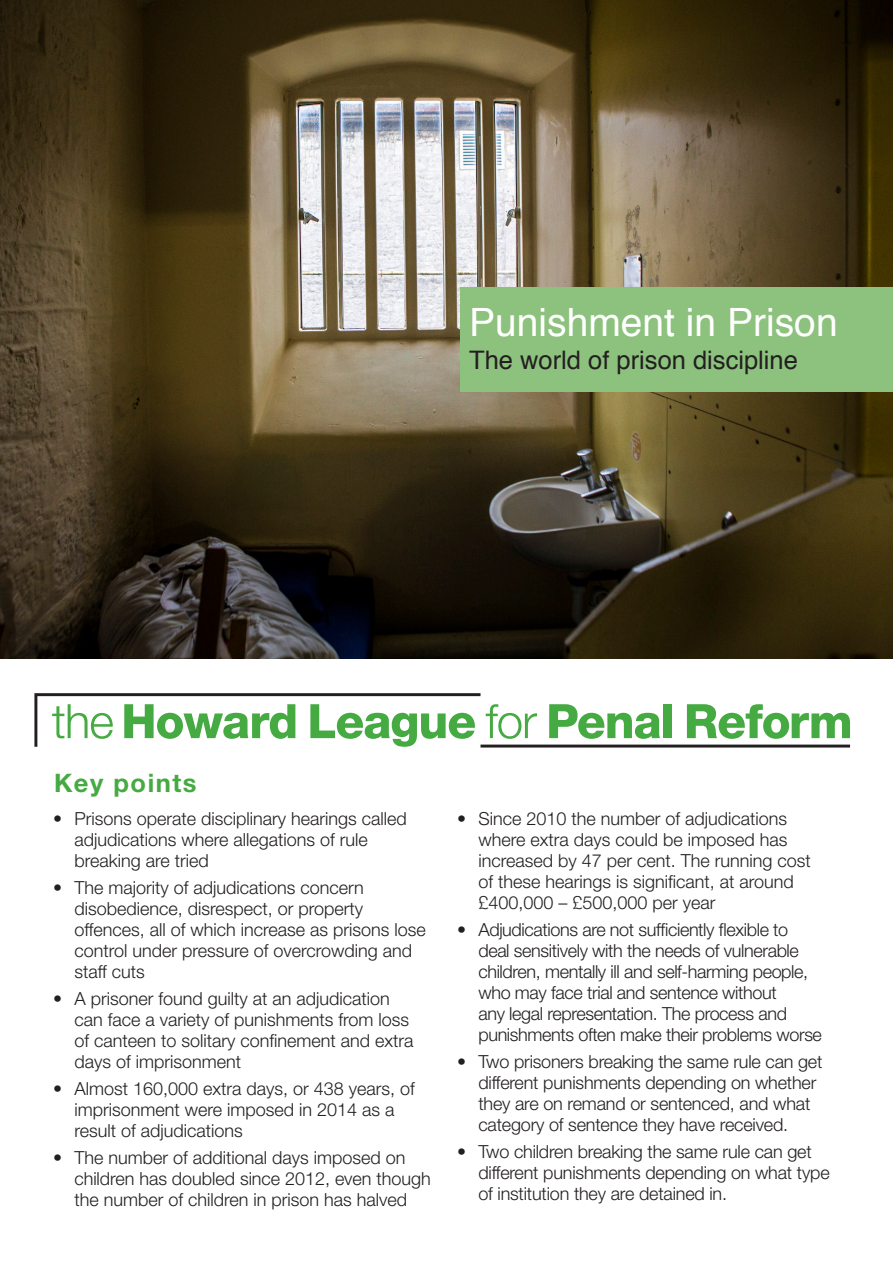
<style>
.page{position:relative;width:893px;height:1263px;background:#fff}
.page>*{position:absolute;margin:0;border:0;box-sizing:border-box;transform-origin:0 0}
.t1{font:39px "Helvetica";color:#fff}
.t2{font:25.5px "Helvetica";color:#231f20}
.t3{font:700 25.5px "Helvetica Neue LT";letter-spacing:.06em;color:#46aa42}
.t4{font:300 18px/21px "Helvetica Neue LT";color:#231f20}
.t5{font:300 18px/21px "Helvetica Neue LT";letter-spacing:-.02em;color:#231f20}
</style>
<div class="page">
<img style="left:0;top:0;width:893px;height:659px">
<svg style="left:486px;top:704px;width:51px;height:35px"></svg>
<svg style="left:549px;top:704px;width:111px;height:35px"></svg>
<div style="left:664px;top:704px;width:8px;height:34px;background:#46aa42"></div>
<svg style="left:687px;top:704px;width:163px;height:35px"></svg>
<svg style="left:34px;top:693px;width:446px;height:54px"></svg>
<hr style="left:480px;top:744px;width:370px;height:3px;background:#231f20">
<div style="left:461px;top:287px;width:432px;height:104px;background:#8cc27d"></div>
<p class="t1" style="left:469px;top:292px;width:370px">Punishment in Prison</p>
<p class="t2" style="left:469px;top:340px;width:330px">The world of prison discipline</p>
<p class="t3" style="left:54px;top:767px;width:144px">Key points</p>
<p class="t4" style="left:74px;top:808px;width:334px;text-indent:-21px">• Prisons operate disciplinary hearings called adjudications where allegations of rule breaking are tried</p>
<p class="t4" style="left:74px;top:877px;width:353px;text-indent:-21px">• The majority of adjudications concern disobedience, disrespect, or property offences, all of which increase as prisons lose control under pressure of overcrowding and staff cuts</p>
<p class="t4" style="left:74px;top:988px;width:341px;text-indent:-21px">• A prisoner found guilty at an adjudication can face a variety of punishments from loss of canteen to solitary confinement and extra days of imprisonment</p>
<p class="t4" style="left:74px;top:1078px;width:342px;text-indent:-21px">• Almost 160,000 extra days, or 438 years, of imprisonment were imposed in 2014 as a result of adjudications</p>
<p class="t4" style="left:74px;top:1147px;width:358px;text-indent:-21px">• The number of additional days imposed on children has doubled since 2012, even though the number of children in prison has halved</p>
<p class="t4" style="left:478px;top:808px;width:334px;text-indent:-21px">• Since 2010 the number of adjudications where extra days could be imposed has increased by 47 per cent. The running cost of these hearings is significant, at around £400,000 – £500,000 per year</p>
<p class="t5" style="left:478px;top:919px;width:345px;text-indent:-21px">• Adjudications are not sufficiently flexible to deal sensitively with the needs of vulnerable children, mentally ill and self-harming people, who may face trial and sentence without<br>any legal representation. The process and punishments often make their problems worse</p>
<p class="t4" style="left:478px;top:1051px;width:346px;text-indent:-21px">• Two prisoners breaking the same rule can get different punishments depending on whether they are on remand or sentenced, and what category of sentence they have received.</p>
<p class="t4" style="left:478px;top:1141px;width:353px;text-indent:-21px">• Two children breaking the same rule can get different punishments depending on what type of institution they are detained in.</p>
</div>
